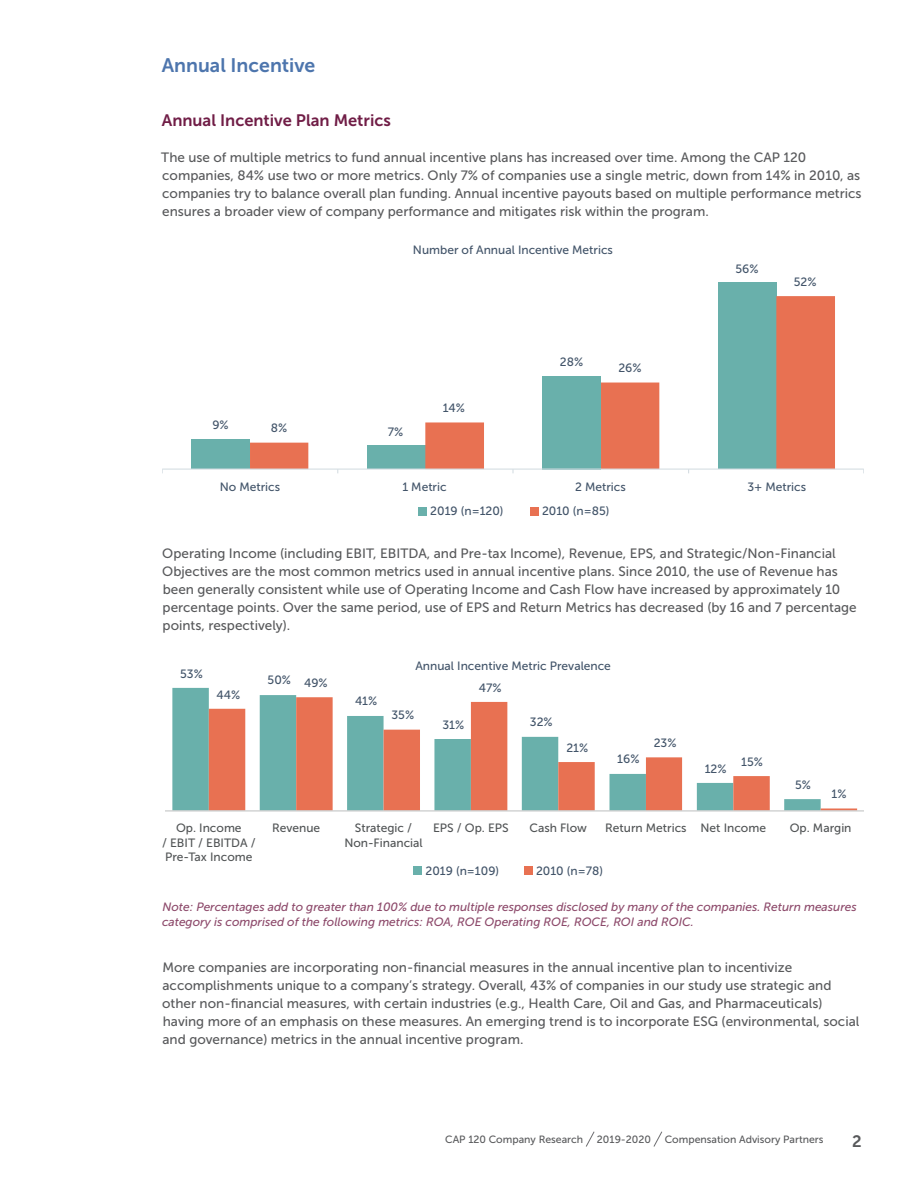
<style>
.page{position:relative;width:918px;height:1188px;background:#fff}
.page>*{position:absolute;margin:0;border:0;box-sizing:border-box;transform-origin:0 0}
.t1{font:19.5px "Museo Sans 700";color:#4d75ad}
.t2{font:16.5px "Museo Sans 700";color:#701d46}
.t3{font:16.5px "Museo Sans 700";color:#58595b}
.t4{font:13.5px/18px "Museo Sans 500";color:#58595b}
.t5{font:12px "Museo Sans 500";color:#425469}
.t6{font:italic 12px/14.4px "Museo Sans 500";color:#8d4a6b}
.t7{font:12px/14.4px "Museo Sans 500";color:#515455;text-align:center}
.t8{font:10.5px "Museo Sans 500";color:#58595b}
</style>
<div class="page">
<svg style="left:586px;top:1131px;width:9px;height:16px"></svg>
<svg style="left:653px;top:1131px;width:9px;height:16px"></svg>
<div style="left:191px;top:439px;width:59px;height:30px;background:#69b0ab"></div>
<div style="left:718px;top:283px;width:58px;height:186px;background:#69b0ab"></div>
<svg style="left:250px;top:296px;width:585px;height:173px"></svg>
<hr style="left:162px;top:469px;width:702px;height:1px;background:#d6dee3">
<div style="left:419px;top:507px;width:8px;height:8px;background:#69b0ab"></div>
<div style="left:530px;top:507px;width:8px;height:8px;background:#e87152"></div>
<svg style="left:172px;top:688px;width:125px;height:122px;background:#7fbbb7"></svg>
<svg style="left:209px;top:697px;width:648px;height:113px"></svg>
<hr style="left:165px;top:810px;width:699px;height:2px;background:#d0d1d1">
<div style="left:414px;top:867px;width:8px;height:8px;background:#69b0ab"></div>
<div style="left:524px;top:867px;width:9px;height:8px;background:#e87152"></div>
<h1 class="t1" style="left:162px;top:54px;width:155px">Annual Incentive</h1>
<p class="t2" style="left:162px;top:111px;width:231px">Annual Incentive Plan Metrics</p>
<p class="t4" style="left:161px;top:148px;width:702px">The use of multiple metrics to fund annual incentive plans has increased over time. Among the CAP 120 companies, 84% use two or more metrics. Only 7% of companies use a single metric, down from 14% in 2010, as companies try to balance overall plan funding. Annual incentive payouts based on multiple performance metrics ensures a broader view of company performance and mitigates risk within the program.</p>
<p class="t5" style="left:212px;top:418px;width:18px">9%</p>
<p class="t5" style="left:271px;top:422px;width:18px">8%</p>
<p class="t5" style="left:413px;top:243px;width:202px">Number of Annual Incentive Metrics</p>
<p class="t5" style="left:388px;top:425px;width:17px">7%</p>
<p class="t5" style="left:443px;top:402px;width:24px">14%</p>
<p class="t5" style="left:560px;top:355px;width:25px">28%</p>
<p class="t5" style="left:618px;top:362px;width:25px">26%</p>
<p class="t5" style="left:735px;top:262px;width:25px">56%</p>
<p class="t5" style="left:794px;top:275px;width:24px">52%</p>
<p class="t5" style="left:220px;top:480px;width:62px">No Metrics</p>
<p class="t5" style="left:402px;top:480px;width:46px">1 Metric</p>
<p class="t5" style="left:575px;top:480px;width:52px">2 Metrics</p>
<p class="t5" style="left:747px;top:480px;width:60px">3+ Metrics</p>
<p class="t5" style="left:430px;top:504px;width:75px">2019 (n=120)</p>
<p class="t5" style="left:542px;top:504px;width:69px">2010 (n=85)</p>
<p class="t4" style="left:162px;top:544px;width:696px">Operating Income (including EBIT, EBITDA, and Pre-tax Income), Revenue, EPS, and Strategic/Non-Financial Objectives are the most common metrics used in annual incentive plans. Since 2010, the use of Revenue has been generally consistent while use of Operating Income and Cash Flow have increased by approximately 10 percentage points. Over the same period, use of EPS and Return Metrics has decreased (by 16 and 7 percentage points, respectively).</p>
<p class="t5" style="left:180px;top:667px;width:24px">53%</p>
<p class="t5" style="left:268px;top:674px;width:25px">50%</p>
<p class="t5" style="left:355px;top:695px;width:24px">41%</p>
<p class="t5" style="left:442px;top:718px;width:23px">31%</p>
<p class="t5" style="left:530px;top:716px;width:24px">32%</p>
<p class="t5" style="left:617px;top:753px;width:24px">16%</p>
<p class="t5" style="left:705px;top:762px;width:23px">12%</p>
<p class="t5" style="left:795px;top:778px;width:17px">5%</p>
<p class="t5" style="left:415px;top:659px;width:197px">Annual Incentive Metric Prevalence</p>
<p class="t5" style="left:304px;top:676px;width:25px">49%</p>
<p class="t5" style="left:479px;top:681px;width:24px">47%</p>
<p class="t5" style="left:217px;top:688px;width:25px">44%</p>
<p class="t5" style="left:392px;top:709px;width:24px">35%</p>
<p class="t5" style="left:654px;top:736px;width:24px">23%</p>
<p class="t5" style="left:566px;top:741px;width:23px">21%</p>
<p class="t5" style="left:741px;top:755px;width:23px">15%</p>
<p class="t5" style="left:832px;top:788px;width:16px">1%</p>
<p class="t7" style="left:162px;top:821px;width:95px">Op. Income<br>/ EBIT / EBITDA /<br>Pre-Tax Income</p>
<p class="t7" style="left:272px;top:821px;width:50px">Revenue</p>
<p class="t7" style="left:344px;top:821px;width:80px">Strategic /<br>Non-Financial</p>
<p class="t7" style="left:433px;top:821px;width:77px">EPS / Op. EPS</p>
<p class="t7" style="left:530px;top:821px;width:59px">Cash Flow</p>
<p class="t7" style="left:605px;top:821px;width:162px">Return Metrics Net Income</p>
<p class="t7" style="left:790px;top:821px;width:63px">Op. Margin</p>
<p class="t5" style="left:426px;top:864px;width:75px">2019 (n=109)</p>
<p class="t5" style="left:536px;top:864px;width:68px">2010 (n=78)</p>
<p class="t6" style="left:162px;top:900px;width:696px">Note: Percentages add to greater than 100% due to multiple responses disclosed by many of the companies. Return measures category is comprised of the following metrics: ROA, ROE Operating ROE, ROCE, ROI and ROIC.</p>
<p class="t4" style="left:162px;top:958px;width:699px">More companies are incorporating non-financial measures in the annual incentive plan to incentivize accomplishments unique to a company’s strategy. Overall, 43% of companies in our study use strategic and other non-financial measures, with certain industries (e.g., Health Care, Oil and Gas, and Pharmaceuticals) having more of an emphasis on these measures. An emerging trend is to incorporate ESG (environmental, social and governance) metrics in the annual incentive program.</p>
<p class="t8" style="left:445px;top:1133px;width:140px">CAP 120 Company Research</p>
<p class="t8" style="left:597px;top:1133px;width:56px">2019-2020</p>
<p class="t8" style="left:665px;top:1133px;width:160px">Compensation Advisory Partners</p>
<p class="t3" style="left:852px;top:1132px;width:11px">2</p>
</div>
